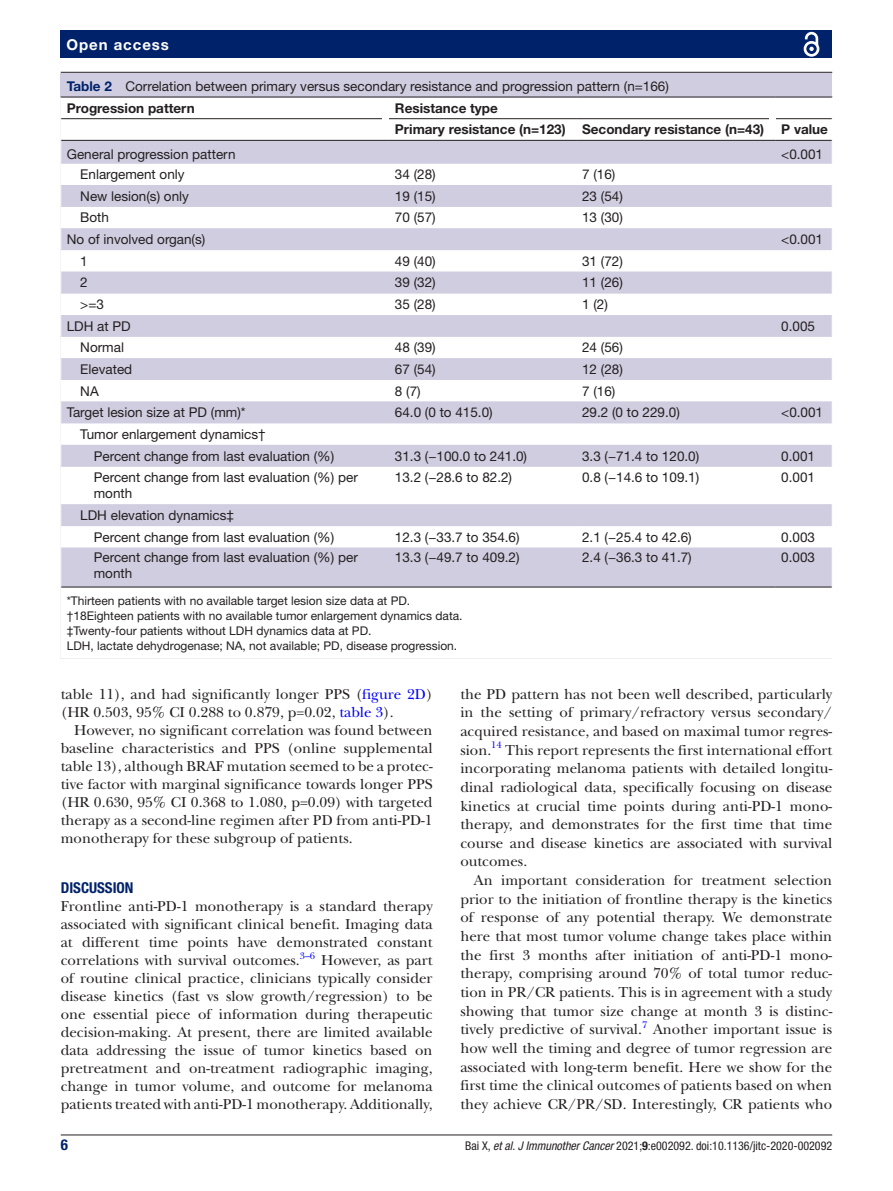
<style>
.page{position:relative;width:893px;height:1191px;background:#fff}
.page>*{position:absolute;margin:0;border:0;box-sizing:border-box;transform-origin:0 0}
.t1{font:15px/18.6px "New Baskerville";color:#231f20;text-align:justify}
.t2{font:700 condensed 15px "Helvetica Neue LT Std";color:#00226b}
.t3{font:700 15px "Helvetica Neue LT Std";letter-spacing:.065em;color:#fff}
.t4{font:13.5px/21.6px "Helvetica Neue LT Std";color:#231f20}
.t5{font:700 13.5px/21.6px "Helvetica Neue LT Std";color:#231f20}
.t6{font:12px/15px "Helvetica Neue LT Std";color:#231f20}
.t7{font:condensed 12px "Helvetica Neue LT Std";color:#231f20}
.t8{font:9.9px "New Baskerville";color:#00f}
.s1{font-weight:700;color:#00226b}
.s2{font-weight:700}
.s3{color:#00f}
.s4{font-style:italic}
</style>
<div class="page">
<hr style="left:61px;top:1134px;width:771px;height:1px;background:#231f20">
<div style="left:61px;top:31px;width:771px;height:27px;background:#00226b"></div>
<svg style="left:803px;top:31px;width:17px;height:26px"></svg>
<div style="left:61px;top:73px;width:771px;height:585px;background:#d0cde0"></div>
<hr style="left:61px;top:72px;width:771px;height:1px;background:#231f20">
<div style="left:61px;top:98px;width:771px;height:560px;background:#fff"></div>
<svg style="left:61px;top:141px;width:771px;height:445px"></svg>
<hr style="left:61px;top:97px;width:328px;height:1px;background:#231f20">
<hr style="left:389px;top:97px;width:187px;height:1px;background:#231f20">
<hr style="left:576px;top:97px;width:199px;height:1px;background:#231f20">
<hr style="left:775px;top:97px;width:57px;height:1px;background:#231f20">
<hr style="left:61px;top:118px;width:328px;height:1px;background:#231f20">
<hr style="left:61px;top:140px;width:328px;height:1px;background:#231f20">
<hr style="left:389px;top:118px;width:187px;height:1px;background:#231f20">
<hr style="left:389px;top:140px;width:187px;height:1px;background:#231f20">
<hr style="left:576px;top:118px;width:199px;height:1px;background:#231f20">
<hr style="left:576px;top:140px;width:199px;height:1px;background:#231f20">
<hr style="left:775px;top:118px;width:57px;height:1px;background:#231f20">
<hr style="left:775px;top:140px;width:57px;height:1px;background:#231f20">
<hr style="left:389px;top:586px;width:187px;height:1px;background:#231f20">
<hr style="left:576px;top:586px;width:199px;height:1px;background:#231f20">
<hr style="left:775px;top:586px;width:57px;height:1px;background:#231f20">
<hr style="left:61px;top:586px;width:328px;height:1px;background:#231f20">
<svg style="left:60px;top:97px;width:1px;height:369px"></svg>
<svg style="left:60px;top:504px;width:1px;height:23px"></svg>
<hr style="left:67px;top:604px;width:765px;height:1px;background:#fff">
<hr style="left:67px;top:619px;width:765px;height:1px;background:#fff">
<hr style="left:67px;top:634px;width:765px;height:1px;background:#fff">
<hr style="left:67px;top:649px;width:765px;height:1px;background:#fff">
<svg style="left:383px;top:116px;width:6px;height:5px"></svg>
<svg style="left:769px;top:116px;width:6px;height:5px"></svg>
<p class="t3" style="left:66px;top:35px;width:104px">Open access</p>
<p class="t4" style="left:67px;top:75px;width:604px;line-height:22px"><span class="s1">Table 2</span> Correlation between primary versus secondary resistance and progression pattern (n=166)<br><span class="s2">Progression pattern</span></p>
<p class="t5" style="left:395px;top:97px;width:371px">Resistance type<br>Primary resistance (n=123) Secondary resistance (n=43)</p>
<p class="t5" style="left:781px;top:118px;width:48px">P value</p>
<p class="t4" style="left:67px;top:143px;width:170px">General progression pattern</p>
<p class="t4" style="left:781px;top:143px;width:43px">&lt;0.001</p>
<p class="t4" style="left:80px;top:163px;width:106px">Enlargement only</p>
<p class="t4" style="left:395px;top:163px;width:42px">34 (28)</p>
<p class="t4" style="left:582px;top:163px;width:35px">7 (16)</p>
<p class="t4" style="left:80px;top:185px;width:110px">New lesion(s) only</p>
<p class="t4" style="left:395px;top:185px;width:42px">19 (15)</p>
<p class="t4" style="left:582px;top:185px;width:42px">23 (54)</p>
<p class="t4" style="left:80px;top:207px;width:30px">Both</p>
<p class="t4" style="left:395px;top:207px;width:42px">70 (57)</p>
<p class="t4" style="left:582px;top:207px;width:42px">13 (30)</p>
<p class="t4" style="left:67px;top:228px;width:140px">No of involved organ(s)</p>
<p class="t4" style="left:781px;top:228px;width:43px">&lt;0.001</p>
<p class="t4" style="left:80px;top:250px;width:9px">1</p>
<p class="t4" style="left:395px;top:250px;width:42px">49 (40)</p>
<p class="t4" style="left:582px;top:250px;width:42px">31 (72)</p>
<p class="t4" style="left:80px;top:271px;width:9px">2</p>
<p class="t4" style="left:395px;top:271px;width:42px">39 (32)</p>
<p class="t4" style="left:582px;top:271px;width:42px">11 (26)</p>
<p class="t4" style="left:80px;top:293px;width:25px">&gt;=3</p>
<p class="t4" style="left:395px;top:293px;width:42px">35 (28)</p>
<p class="t4" style="left:582px;top:293px;width:27px">1 (2)</p>
<p class="t4" style="left:67px;top:315px;width:66px">LDH at PD</p>
<p class="t4" style="left:781px;top:315px;width:35px">0.005</p>
<p class="t4" style="left:80px;top:336px;width:45px">Normal</p>
<p class="t4" style="left:395px;top:336px;width:42px">48 (39)</p>
<p class="t4" style="left:582px;top:336px;width:42px">24 (56)</p>
<p class="t4" style="left:80px;top:358px;width:54px">Elevated</p>
<p class="t4" style="left:395px;top:358px;width:42px">67 (54)</p>
<p class="t4" style="left:582px;top:358px;width:42px">12 (28)</p>
<p class="t4" style="left:80px;top:380px;width:20px">NA</p>
<p class="t4" style="left:395px;top:380px;width:27px">8 (7)</p>
<p class="t4" style="left:582px;top:380px;width:35px">7 (16)</p>
<p class="t4" style="left:67px;top:401px;width:180px">Target lesion size at PD (mm)*</p>
<p class="t4" style="left:395px;top:401px;width:99px">64.0 (0 to 415.0)</p>
<p class="t4" style="left:582px;top:401px;width:99px">29.2 (0 to 229.0)</p>
<p class="t4" style="left:781px;top:401px;width:43px">&lt;0.001</p>
<p class="t4" style="left:94px;top:423px;width:242px;text-indent:-14px">Tumor enlargement dynamics†<br>Percent change from last evaluation (%)</p>
<p class="t4" style="left:395px;top:445px;width:134px">31.3 (−100.0 to 241.0)</p>
<p class="t4" style="left:582px;top:445px;width:119px">3.3 (−71.4 to 120.0)</p>
<p class="t4" style="left:781px;top:445px;width:35px">0.001</p>
<p class="t4" style="left:94px;top:469px;width:266px;line-height:16.2px">Percent change from last evaluation (%) per month</p>
<p class="t4" style="left:395px;top:466px;width:119px">13.2 (−28.6 to 82.2)</p>
<p class="t4" style="left:582px;top:466px;width:119px">0.8 (−14.6 to 109.1)</p>
<p class="t4" style="left:781px;top:466px;width:35px">0.001</p>
<p class="t4" style="left:94px;top:504px;width:242px;text-indent:-14px">LDH elevation dynamics‡<br>Percent change from last evaluation (%)</p>
<p class="t4" style="left:395px;top:526px;width:126px">12.3 (−33.7 to 354.6)</p>
<p class="t4" style="left:582px;top:526px;width:111px">2.1 (−25.4 to 42.6)</p>
<p class="t4" style="left:781px;top:526px;width:35px">0.003</p>
<p class="t4" style="left:94px;top:549px;width:266px;line-height:16.2px">Percent change from last evaluation (%) per month</p>
<p class="t4" style="left:395px;top:546px;width:126px">13.3 (−49.7 to 409.2)</p>
<p class="t4" style="left:582px;top:546px;width:111px">2.4 (−36.3 to 41.7)</p>
<p class="t4" style="left:781px;top:546px;width:35px">0.003</p>
<p class="t6" style="left:67px;top:592px;width:397px">*Thirteen patients with no available target lesion size data at PD. †18Eighteen patients with no available tumor enlargement dynamics data. ‡Twenty-four patients without LDH dynamics data at PD.<br>LDH, lactate dehydrogenase; NA, not available; PD, disease progression.</p>
<p class="t1" style="left:61px;top:685px;width:373px;line-height:18px">table 11), and had significantly longer PPS (<span class="s3">figure 2D</span>) (HR 0.503, 95% CI 0.288 to 0.879, p=0.02, <span class="s3">table 3</span>).</p>
<p class="t1" style="left:61px;top:721px;width:373px;line-height:18px;text-indent:14px">However, no significant correlation was found between baseline characteristics and PPS (online supplemental table 13), although BRAF mutation seemed to be a protec&shy;tive factor with marginal significance towards longer PPS (HR 0.630, 95% CI 0.368 to 1.080, p=0.09) with targeted therapy as a second-line regimen after PD from anti-PD-1 monotherapy for these subgroup of patients.</p>
<p class="t2" style="left:61px;top:879px;width:74px">DISCUSSION</p>
<p class="t1" style="left:61px;top:897px;width:373px;line-height:18px">Frontline anti-PD-1 monotherapy is a standard therapy associated with significant clinical benefit. Imaging data at different time points have demonstrated constant correlations with survival outcomes.</p>
<p class="t8" style="left:300px;top:949px;width:17px">3–6</p>
<p class="t1" style="left:61px;top:951px;width:373px;line-height:18px;text-indent:260px">However, as part of routine clinical practice, clinicians typically consider disease kinetics (fast vs slow growth/regression) to be one essential piece of information during therapeutic decision-making. At present, there are limited available data addressing the issue of tumor kinetics based on pretreatment and on-treatment radiographic imaging, change in tumor volume, and outcome for melanoma patients treated with anti-PD-1 monotherapy. Additionally,</p>
<p class="t1" style="left:460px;top:684px;width:373px">the PD pattern has not been well described, particularly in the setting of primary/refractory versus secondary/ acquired resistance, and based on maximal tumor regres&shy;sion.<sup>14</sup> This report represents the first international effort incorporating melanoma patients with detailed longitu&shy;dinal radiological data, specifically focusing on disease kinetics at crucial time points during anti-PD-1 mono&shy;therapy, and demonstrates for the first time that time course and disease kinetics are associated with survival outcomes.</p>
<p class="t1" style="left:460px;top:871px;width:373px;text-indent:14px">An important consideration for treatment selection prior to the initiation of frontline therapy is the kinetics of response of any potential therapy. We demonstrate here that most tumor volume change takes place within the first 3 months after initiation of anti-PD-1 mono&shy;therapy, comprising around 70% of total tumor reduc&shy;tion in PR/CR patients. This is in agreement with a study showing that tumor size change at month 3 is distinc&shy;tively predictive of survival.</p>
<p class="t8" style="left:642px;top:1018px;width:7px">7</p>
<p class="t1" style="left:460px;top:1020px;width:373px;text-indent:193px">Another important issue is how well the timing and degree of tumor regression are associated with long-term benefit. Here we show for the first time the clinical outcomes of patients based on when they achieve CR/PR/SD. Interestingly, CR patients who</p>
<p class="t2" style="left:61px;top:1135px;width:9px">6</p>
<p class="t7" style="left:465px;top:1138px;width:368px">Bai X, <span class="s4">et al</span>. <span class="s4">J Immunother Cancer</span> 2021;<span class="s2">9</span>:e002092. doi:10.1136/jitc-2020-002092</p>
</div>
